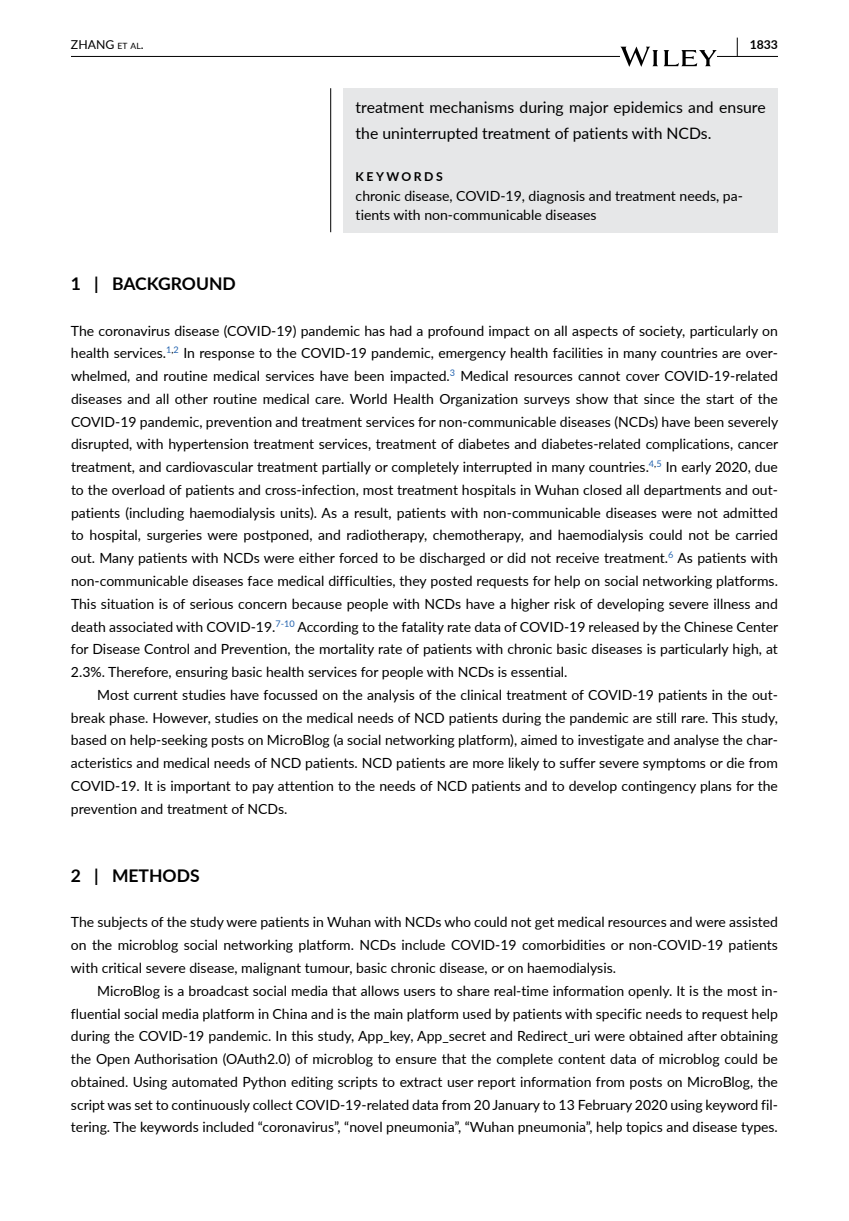
<style>
.page{position:relative;width:849px;height:1221px;background:#fff}
.page>*{position:absolute;margin:0;border:0;box-sizing:border-box;transform-origin:0 0}
.t1{font:700 17.5px "Lato";color:#000}
.t2{font:15.75px/26.2px "Lato";color:#000}
.t3{font:14px/22.8px "Lato";color:#000;text-align:justify}
.t4{font:700 12.25px "Lato";letter-spacing:.2em;color:#000}
.t5{font:12.25px "Lato";color:#000}
.s1{font-size:8.58px}
</style>
<div class="page">
<hr style="left:71px;top:56px;width:706px;height:1px;background:#000">
<div style="left:343px;top:88px;width:434px;height:144px;background:#e6e7e8"></div>
<hr style="left:330px;top:88px;width:1px;height:144px;background:#000">
<svg style="left:620px;top:47px;width:96px;height:20px"></svg>
<svg style="left:736px;top:38px;width:1px;height:18px"></svg>
<p class="t5" style="left:71px;top:36px;width:74px">ZHANG <span class="s1">et al</span>.</p>
<p class="t4" style="left:749px;top:36px;width:30px">1833</p>
<p class="t2" style="left:355px;top:94px;width:411px">treatment mechanisms during major epidemics and ensure the uninterrupted treatment of patients with NCDs.</p>
<p class="t4" style="left:355px;top:168px;width:89px">KEYWORDS</p>
<p class="t3" style="left:355px;top:185px;width:388px;line-height:19.2px">chronic disease, COVID-19, diagnosis and treatment needs, pa&shy;tients with non-communicable diseases</p>
<p class="t1" style="left:71px;top:271px;width:166px">1 | BACKGROUND</p>
<p class="t3" style="left:71px;top:318px;width:708px">The coronavirus disease (COVID-19) pandemic has had a profound impact on all aspects of society, particularly on health services.<sup>1</sup><sup>,</sup><sup>2</sup> In response to the COVID-19 pandemic, emergency health facilities in many countries are over&shy;whelmed, and routine medical services have been impacted.<sup>3</sup> Medical resources cannot cover COVID-19-related diseases and all other routine medical care. World Health Organization surveys show that since the start of the COVID-19 pandemic, prevention and treatment services for non-communicable diseases (NCDs) have been severely disrupted, with hypertension treatment services, treatment of diabetes and diabetes-related complications, cancer treatment, and cardiovascular treatment partially or completely interrupted in many countries.<sup>4</sup><sup>,</sup><sup>5</sup> In early 2020, due to the overload of patients and cross-infection, most treatment hospitals in Wuhan closed all departments and out&shy;patients (including haemodialysis units). As a result, patients with non-communicable diseases were not admitted to hospital, surgeries were postponed, and radiotherapy, chemotherapy, and haemodialysis could not be carried out. Many patients with NCDs were either forced to be discharged or did not receive treatment.<sup>6</sup> As patients with non-communicable diseases face medical difficulties, they posted requests for help on social networking platforms.<br>This situation is of serious concern because people with NCDs have a higher risk of developing severe illness and death associated with COVID-19.<sup>7-10</sup> According to the fatality rate data of COVID-19 released by the Chinese Center for Disease Control and Prevention, the mortality rate of patients with chronic basic diseases is particularly high, at 2.3%. Therefore, ensuring basic health services for people with NCDs is essential.</p>
<p class="t3" style="left:71px;top:682px;width:708px;text-indent:26px">Most current studies have focussed on the analysis of the clinical treatment of COVID-19 patients in the out&shy;break phase. However, studies on the medical needs of NCD patients during the pandemic are still rare. This study, based on help-seeking posts on MicroBlog (a social networking platform), aimed to investigate and analyse the char&shy;acteristics and medical needs of NCD patients. NCD patients are more likely to suffer severe symptoms or die from COVID-19. It is important to pay attention to the needs of NCD patients and to develop contingency plans for the prevention and treatment of NCDs.</p>
<p class="t1" style="left:71px;top:862px;width:130px">2 | METHODS</p>
<p class="t3" style="left:71px;top:910px;width:708px">The subjects of the study were patients in Wuhan with NCDs who could not get medical resources and were assisted on the microblog social networking platform. NCDs include COVID-19 comorbidities or non-COVID-19 patients with critical severe disease, malignant tumour, basic chronic disease, or on haemodialysis.</p>
<p class="t3" style="left:71px;top:978px;width:708px;text-indent:26px">MicroBlog is a broadcast social media that allows users to share real-time information openly. It is the most in&shy;fluential social media platform in China and is the main platform used by patients with specific needs to request help during the COVID-19 pandemic. In this study, App_key, App_secret and Redirect_uri were obtained after obtaining the Open Authorisation (OAuth2.0) of microblog to ensure that the complete content data of microblog could be obtained. Using automated Python editing scripts to extract user report information from posts on MicroBlog, the script was set to continuously collect COVID-19-related data from 20 January to 13 February 2020 using keyword fil&shy;tering. The keywords included “coronavirus”, “novel pneumonia”, “Wuhan pneumonia”, help topics and disease types.</p>
</div>
